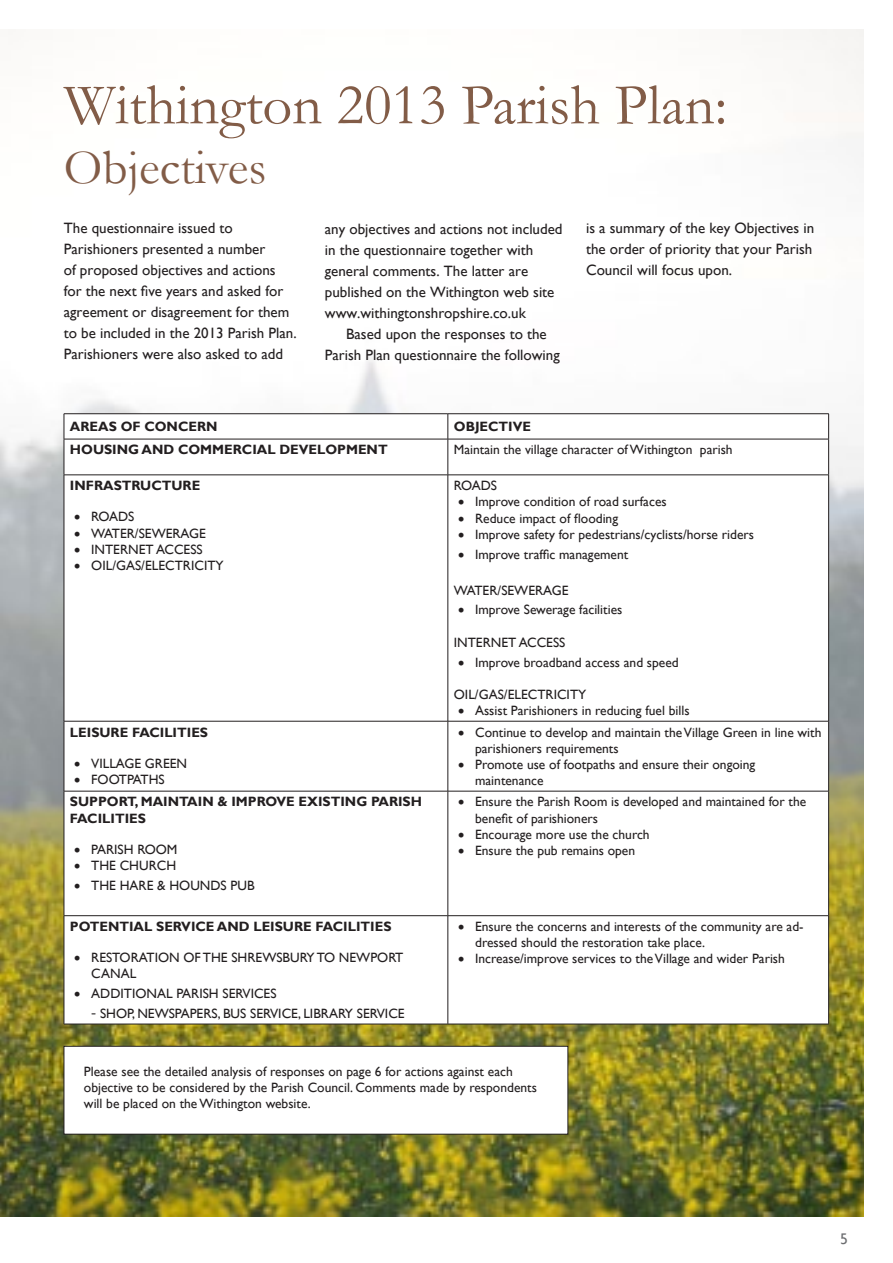
<style>
.page{position:relative;width:893px;height:1263px;background:#fff}
.page>*{position:absolute;margin:0;border:0;box-sizing:border-box;transform-origin:0 0}
.t1{font:58.5px "Garamond";color:#825c47}
.t2{font:49.5px "Garamond";color:#825c47}
.t3{font:500 16.5px "Agenda";color:#6c6d70}
.t4{font:15px/21px "Gill Sans";color:#231f20}
.List_Paragraph{font:13.5px/16.2px "Gill Sans";color:#231f20}
.t5{font:700 13.5px/16.2px "Gill Sans";color:#231f20}
.s1{font-family:"Calibri";font-size:16.5px}
</style>
<div class="page">
<img style="left:0;top:30px;width:864px;height:1186px">
<svg style="left:65px;top:414px;width:763px;height:610px"></svg>
<hr style="left:64px;top:413px;width:384px;height:1px;background:#231f20">
<svg style="left:64px;top:414px;width:1px;height:25px"></svg>
<hr style="left:448px;top:413px;width:381px;height:1px;background:#231f20">
<svg style="left:448px;top:414px;width:1px;height:25px"></svg>
<svg style="left:828px;top:414px;width:1px;height:25px"></svg>
<hr style="left:64px;top:439px;width:384px;height:1px;background:#231f20">
<hr style="left:64px;top:439px;width:1px;height:36px;background:#231f20">
<hr style="left:448px;top:439px;width:381px;height:1px;background:#231f20">
<hr style="left:448px;top:439px;width:1px;height:36px;background:#231f20">
<hr style="left:828px;top:439px;width:1px;height:36px;background:#231f20">
<hr style="left:64px;top:475px;width:384px;height:1px;background:#231f20">
<hr style="left:64px;top:475px;width:1px;height:246px;background:#231f20">
<hr style="left:448px;top:475px;width:381px;height:1px;background:#231f20">
<hr style="left:448px;top:475px;width:1px;height:246px;background:#231f20">
<hr style="left:828px;top:475px;width:1px;height:246px;background:#231f20">
<hr style="left:64px;top:721px;width:384px;height:1px;background:#231f20">
<hr style="left:64px;top:721px;width:1px;height:70px;background:#231f20">
<hr style="left:448px;top:721px;width:381px;height:1px;background:#231f20">
<hr style="left:448px;top:721px;width:1px;height:70px;background:#231f20">
<hr style="left:828px;top:721px;width:1px;height:70px;background:#231f20">
<hr style="left:64px;top:791px;width:384px;height:1px;background:#231f20">
<hr style="left:64px;top:791px;width:1px;height:124px;background:#231f20">
<hr style="left:448px;top:791px;width:381px;height:1px;background:#231f20">
<hr style="left:448px;top:791px;width:1px;height:124px;background:#231f20">
<hr style="left:828px;top:791px;width:1px;height:124px;background:#231f20">
<hr style="left:64px;top:915px;width:384px;height:1px;background:#231f20">
<hr style="left:64px;top:916px;width:1px;height:108px;background:#231f20">
<hr style="left:448px;top:915px;width:381px;height:1px;background:#231f20">
<hr style="left:448px;top:916px;width:1px;height:108px;background:#231f20">
<hr style="left:828px;top:916px;width:1px;height:108px;background:#231f20">
<hr style="left:64px;top:1024px;width:384px;height:1px;background:#231f20">
<hr style="left:448px;top:1024px;width:381px;height:1px;background:#231f20">
<div style="left:64px;top:1046px;width:504px;height:88px;background:#fff"></div>
<div style="left:64px;top:1046px;width:504px;height:88px;border:1px solid #231f20"></div>
<p class="t1" style="left:64px;top:66px;width:665px">Withington 2013 Parish Plan:</p>
<p class="t2" style="left:64px;top:134px;width:204px">Objectives</p>
<p class="t4" style="left:325px;top:218px;width:239px">any objectives and actions not included in the questionnaire together with general comments. The latter are published on the Withington web site www.withingtonshropshire.co.uk</p>
<p class="t4" style="left:325px;top:323px;width:236px;text-align:center">Based upon the responses to the<br>Parish Plan questionnaire the following</p>
<p class="t4" style="left:586px;top:217px;width:230px">is a summary of the key Objectives in the order of priority that your Parish<br>Council will focus upon.</p>
<p class="t4" style="left:64px;top:217px;width:234px">The questionnaire issued to Parishioners presented a number<br>of proposed objectives and actions for the next five years and asked for agreement or disagreement for them to be included in the 2013 Parish Plan.<br>Parishioners were also asked to add</p>
<p class="t5" style="left:70px;top:419px;width:149px">AREAS OF CONCERN</p>
<p class="t5" style="left:454px;top:419px;width:79px">OBJECTIVE</p>
<p class="t5" style="left:70px;top:442px;width:319px">HOUSING AND COMMERCIAL DEVELOPMENT</p>
<p class="List_Paragraph" style="left:454px;top:442px;width:280px">Maintain the village character of Withington parish</p>
<p class="t5" style="left:70px;top:478px;width:132px">INFRASTRUCTURE</p>
<p class="List_Paragraph" style="left:74px;top:509px;width:62px">• ROADS</p>
<p class="List_Paragraph" style="left:74px;top:525px;width:133px">• WATER/SEWERAGE</p>
<p class="List_Paragraph" style="left:74px;top:541px;width:130px">• INTERNET ACCESS</p>
<p class="List_Paragraph" style="left:74px;top:558px;width:151px">• OIL/GAS/ELECTRICITY</p>
<p class="List_Paragraph" style="left:454px;top:478px;width:45px">ROADS</p>
<p class="List_Paragraph" style="left:458px;top:494px;width:210px">• Improve condition of road surfaces</p>
<p class="List_Paragraph" style="left:458px;top:510px;width:162px">• Reduce impact of flooding</p>
<p class="List_Paragraph" style="left:458px;top:526px;width:297px">• Improve safety for pedestrians/cyclists/horse riders</p>
<p class="List_Paragraph" style="left:458px;top:546px;width:172px">• Improve traffic management</p>
<p class="List_Paragraph" style="left:454px;top:582px;width:116px">WATER/SEWERAGE</p>
<p class="List_Paragraph" style="left:458px;top:602px;width:166px">• Improve Sewerage facilities</p>
<p class="List_Paragraph" style="left:454px;top:634px;width:113px">INTERNET ACCESS</p>
<p class="List_Paragraph" style="left:458px;top:654px;width:222px">• Improve broadband access and speed</p>
<p class="List_Paragraph" style="left:454px;top:687px;width:134px">OIL/GAS/ELECTRICITY</p>
<p class="List_Paragraph" style="left:458px;top:703px;width:233px">• Assist Parishioners in reducing fuel bills</p>
<p class="t5" style="left:70px;top:724px;width:140px">LEISURE FACILITIES</p>
<p class="List_Paragraph" style="left:74px;top:755px;width:114px">• VILLAGE GREEN</p>
<p class="List_Paragraph" style="left:74px;top:771px;width:92px">• FOOTPATHS</p>
<p class="t5" style="left:70px;top:794px;width:354px">SUPPORT, MAINTAIN &amp; IMPROVE EXISTING PARISH<br>FACILITIES</p>
<p class="List_Paragraph" style="left:74px;top:841px;width:105px">• PARISH ROOM</p>
<p class="List_Paragraph" style="left:74px;top:858px;width:104px">• THE CHURCH</p>
<p class="List_Paragraph" style="left:74px;top:877px;width:182px">• THE HARE &amp; HOUNDS PUB</p>
<p class="t5" style="left:70px;top:919px;width:323px">POTENTIAL SERVICE AND LEISURE FACILITIES</p>
<p class="List_Paragraph" style="left:91px;top:950px;width:314px;text-indent:-17px">• RESTORATION OF THE SHREWSBURY TO NEWPORT<br>CANAL</p>
<p class="List_Paragraph" style="left:74px;top:986px;width:204px">• ADDITIONAL PARISH SERVICES</p>
<p class="List_Paragraph" style="left:91px;top:1006px;width:315px"><span class="s1">-</span> SHOP, NEWSPAPERS, BUS SERVICE, LIBRARY SERVICE</p>
<p class="List_Paragraph" style="left:475px;top:724px;width:348px;text-indent:-17px">• Continue to develop and maintain the Village Green in line with parishioners requirements</p>
<p class="List_Paragraph" style="left:475px;top:756px;width:282px;text-indent:-17px">• Promote use of footpaths and ensure their ongoing maintenance</p>
<p class="List_Paragraph" style="left:475px;top:794px;width:333px;text-indent:-17px">• Ensure the Parish Room is developed and maintained for the benefit of parishioners</p>
<p class="List_Paragraph" style="left:458px;top:826px;width:193px">• Encourage more use the church</p>
<p class="List_Paragraph" style="left:458px;top:843px;width:178px">• Ensure the pub remains open</p>
<p class="List_Paragraph" style="left:475px;top:919px;width:330px;text-indent:-17px">• Ensure the concerns and interests of the community are ad&shy;dressed should the restoration take place.</p>
<p class="List_Paragraph" style="left:458px;top:951px;width:328px">• Increase/improve services to the Village and wider Parish</p>
<p class="List_Paragraph" style="left:84px;top:1063px;width:454px">Please see the detailed analysis of responses on page 6 for actions against each objective to be considered by the Parish Council. Comments made by respondents will be placed on the Withington website.</p>
<p class="t3" style="left:840px;top:1228px;width:9px">5</p>
</div>
